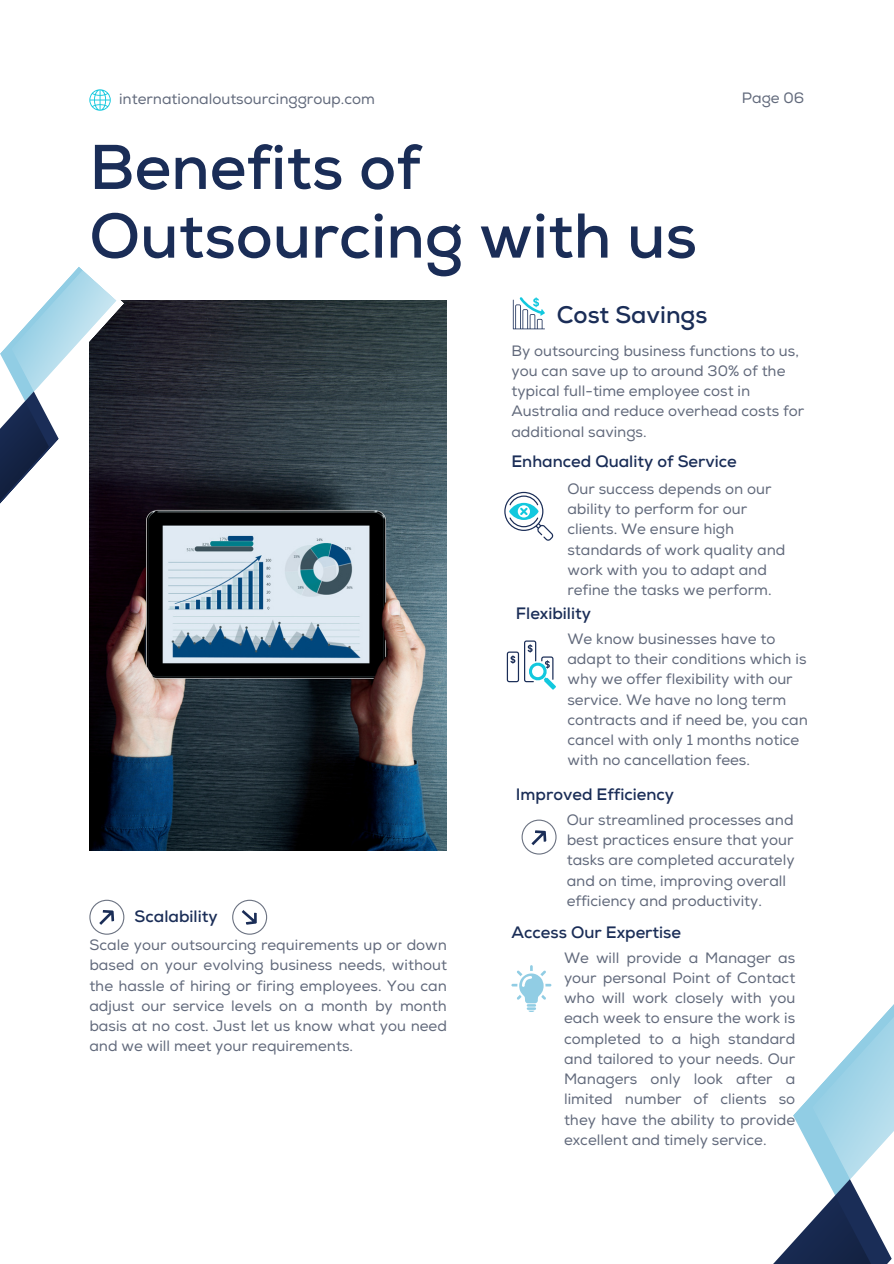
<style>
.page{position:relative;width:894px;height:1264px;background:#fff}
.page>*{position:absolute;margin:0;border:0;box-sizing:border-box;transform-origin:0 0}
.t1{font:700 63px/68.7px "Nexa";color:#1a2d57}
.t2{font:700 24px "Nexa";color:#1a2d57}
.t3{font:700 16.5px "Nexa";color:#1a2d57}
.t4{font:15px/20.2px "Nexa";color:#61697b}
</style>
<div class="page">
<svg style="left:89px;top:89px;width:22px;height:22px"></svg>
<svg style="left:521px;top:819px;width:35px;height:35px"></svg>
<img style="left:89px;top:300px;width:357px;height:550px">
<svg style="left:116px;top:300px;width:8px;height:354px;background:#221a22"></svg>
<svg style="left:0;top:267px;width:116px;height:390px"></svg>
<svg style="left:89px;top:899px;width:35px;height:35px"></svg>
<svg style="left:232px;top:899px;width:35px;height:35px"></svg>
<svg style="left:504px;top:492px;width:49px;height:49px"></svg>
<svg style="left:506px;top:640px;width:50px;height:49px"></svg>
<svg style="left:512px;top:297px;width:33px;height:32px"></svg>
<svg style="left:511px;top:965px;width:382px;height:298px"></svg>
<h3 class="t4" style="left:119px;top:89px;width:257px">internationaloutsourcinggroup.com</h3>
<p class="t1" style="left:89px;top:135px;width:609px">Benefits of<br>Outsourcing with us</p>
<p class="t4" style="left:741px;top:89px;width:64px">Page 06</p>
<p class="t2" style="left:556px;top:300px;width:152px">Cost Savings</p>
<h1 class="t4" style="left:511px;top:341px;width:294px">By outsourcing business functions to us, you can save up to around 30% of the typical full-time employee cost in Australia and reduce overhead costs for additional savings.</h1>
<p class="t3" style="left:511px;top:451px;width:227px">Enhanced Quality of Service</p>
<p class="t4" style="left:567px;top:479px;width:219px">Our success depends on our ability to perform for our clients. We ensure high standards of work quality and work with you to adapt and refine the tasks we perform.</p>
<p class="t4" style="left:567px;top:629px;width:242px">We know businesses have to adapt to their conditions which is why we offer flexibility with our service. We have no long term contracts and if need be, you can cancel with only 1 months notice with no cancellation fees.</p>
<h3 class="t3" style="left:515px;top:603px;width:77px">Flexibility</h3>
<p class="t3" style="left:135px;top:906px;width:84px">Scalability</p>
<p class="t4" style="left:89px;top:935px;width:359px;text-align:justify">Scale your outsourcing requirements up or down based on your evolving business needs, without the hassle of hiring or firing employees. You can adjust our service levels on a month by month basis at no cost. Just let us know what you need and we will meet your requirements.</p>
<p class="t3" style="left:515px;top:784px;width:160px">Improved Efficiency</p>
<h2 class="t4" style="left:566px;top:810px;width:229px">Our streamlined processes and best practices ensure that your tasks are completed accurately and on time, improving overall efficiency and productivity.</h2>
<h3 class="t3" style="left:511px;top:922px;width:171px">Access Our Expertise</h3>
<p class="t4" style="left:564px;top:947px;width:233px;text-align:justify">We will provide a Manager as your personal Point of Contact who will work closely with you each week to ensure the work is completed to a high standard and tailored to your needs. Our Managers only look after a limited number of clients so they have the ability to provide excellent and timely service.</p>
</div>
